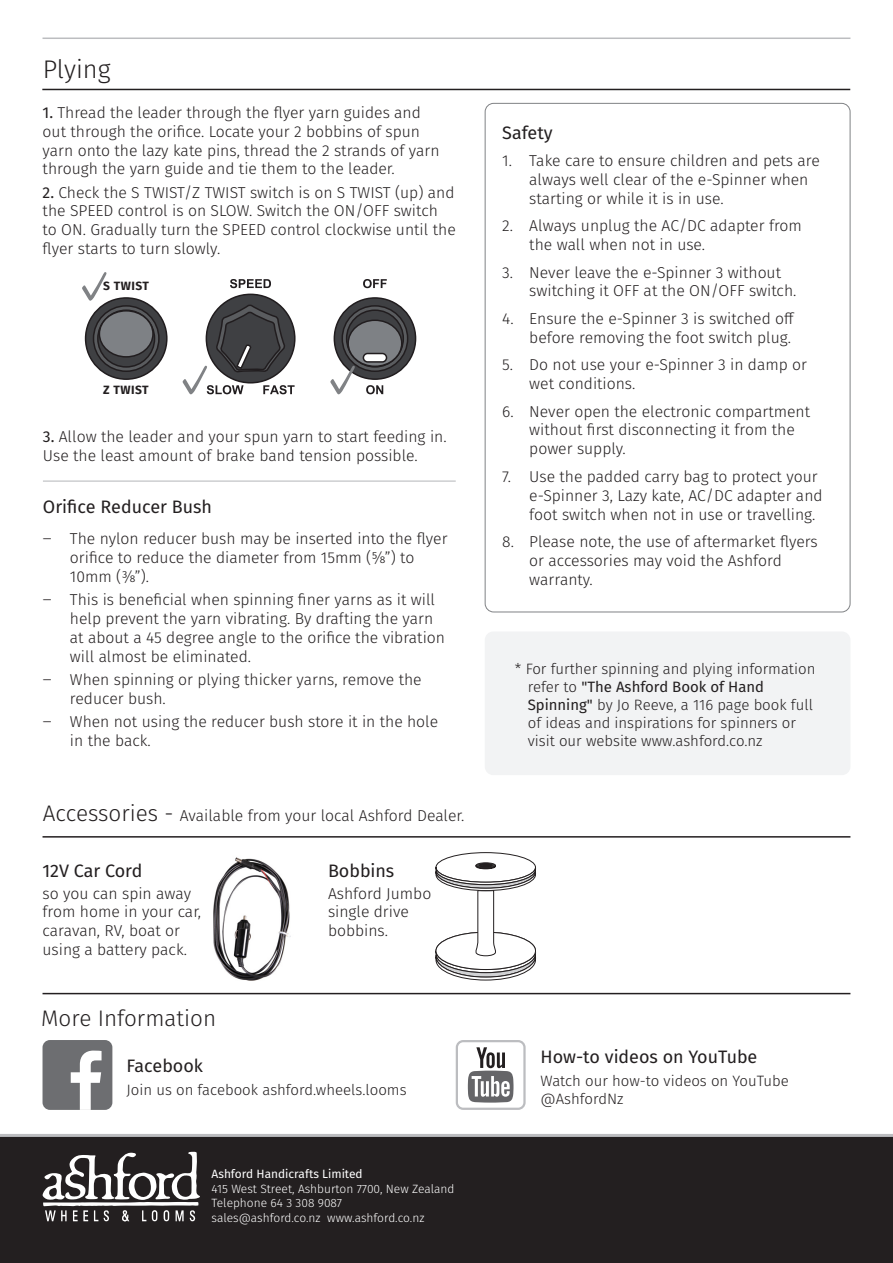
<style>
.page{position:relative;width:893px;height:1263px;background:#fff}
.page>*{position:absolute;margin:0;border:0;box-sizing:border-box;transform-origin:0 0}
.t1{font:300 25.5px "Fira Sans";color:#231f20}
.t2{font:300 22.5px "Fira Sans";color:#231f20}
.Text_Normal{font:18px "Fira Sans";color:#231f20}
.Text_Small{font:18px "Fira Sans";color:#231f20}
.Text_Small_Tab_Dash{font:300 15.75px/18.9px "Fira Sans";color:#231f20}
.Text_Small-2{font:300 15.75px/18.9px "Fira Sans";color:#231f20}
.Text_Small_Tab_Dash-2{font:300 15px/18px "Fira Sans";color:#231f20}
.Text_Normal-2{font:300 15px/18px "Fira Sans";color:#231f20}
.t3{font:300 12px/14.4px "Fira Sans";color:#fff}
.t4{font:12px "Fira Sans";color:#fff}
.Text_Small_Tab_Dash-3{font:700 12px "Fira Sans";letter-spacing:.04em;color:#231f20}
.s1{font-weight:400}
.s2{font-size:22.5px}
</style>
<div class="page">
<div style="left:0;top:1135px;width:893px;height:128px;background:#231f20"></div>
<hr style="left:0;top:1134px;width:893px;height:3px;background:#bcbdc0">
<img style="left:65px;top:1152px;width:135px;height:48px">
<hr style="left:43px;top:38px;width:807px;height:1px;background:#bcbdc0">
<div style="left:456px;top:1040px;width:70px;height:70px;border:2px solid #bcbdc0;border-radius:6px"></div>
<svg style="left:468px;top:1047px;width:45px;height:55px"></svg>
<div style="left:44px;top:1041px;width:67px;height:68px;background:#6d6e71;border-radius:6px"></div>
<div style="left:43px;top:1040px;width:69px;height:70px;border:2px solid #6d6e71;border-radius:6px"></div>
<svg style="left:71px;top:1050px;width:31px;height:60px"></svg>
<hr style="left:43px;top:993px;width:807px;height:1px;background:#231f20">
<div style="left:485px;top:631px;width:365px;height:144px;background:#f2f3f4;border-radius:9px"></div>
<img style="left:213px;top:857px;width:78px;height:124px">
<hr style="left:43px;top:836px;width:807px;height:1px;background:#231f20">
<hr style="left:42px;top:89px;width:808px;height:1px;background:#231f20">
<hr style="left:43px;top:480px;width:413px;height:2px;background:#bcbdc0">
<svg style="left:206px;top:294px;width:89px;height:89px"></svg>
<svg style="left:230px;top:279px;width:41px;height:9px"></svg>
<svg style="left:86px;top:298px;width:81px;height:81px;background:#3b3b3e"></svg>
<div style="left:85px;top:297px;width:83px;height:83px;border:2px solid #211d1f;border-radius:50%"></div>
<svg style="left:93px;top:306px;width:66px;height:65px"></svg>
<div style="left:93px;top:305px;width:67px;height:67px;border:2px solid #211d1f;border-radius:50%"></div>
<svg style="left:98px;top:310px;width:57px;height:57px"></svg>
<div style="left:97px;top:309px;width:58px;height:59px;border:2px solid #211d1f;border-radius:50%"></div>
<div style="left:99px;top:311px;width:54px;height:46px;background:#7e8185;border-radius:50%"></div>
<div style="left:99px;top:310px;width:55px;height:48px;border:2px solid #211d1f;border-radius:50%"></div>
<svg style="left:334px;top:298px;width:82px;height:81px;background:#3a3b3d"></svg>
<div style="left:334px;top:297px;width:82px;height:83px;border:2px solid #211d1f;border-radius:50%"></div>
<svg style="left:342px;top:306px;width:66px;height:65px"></svg>
<div style="left:341px;top:305px;width:67px;height:67px;border:2px solid #211d1f;border-radius:50%"></div>
<svg style="left:347px;top:310px;width:56px;height:57px"></svg>
<div style="left:346px;top:309px;width:58px;height:59px;border:2px solid #211d1f;border-radius:50%"></div>
<div style="left:348px;top:320px;width:54px;height:46px;background:#7e8185;border-radius:50%"></div>
<div style="left:347px;top:319px;width:55px;height:48px;border:2px solid #211d1f;border-radius:50%"></div>
<div style="left:363px;top:353px;width:23px;height:9px;background:#fff;border-radius:4px"></div>
<div style="left:363px;top:353px;width:24px;height:10px;border:2px solid #211d1f;border-radius:4px"></div>
<svg style="left:363px;top:279px;width:24px;height:9px"></svg>
<svg style="left:366px;top:385px;width:17px;height:9px"></svg>
<svg style="left:82px;top:272px;width:25px;height:29px"></svg>
<svg style="left:183px;top:303px;width:112px;height:91px"></svg>
<svg style="left:330px;top:366px;width:25px;height:28px"></svg>
<svg style="left:435px;top:836px;width:101px;height:145px"></svg>
<p class="t1" style="left:43px;top:51px;width:69px">Plying</p>
<p class="Text_Small_Tab_Dash" style="left:43px;top:103px;width:398px"><span class="s1">1.</span> Thread the leader through the flyer yarn guides and out through the orifice. Locate your 2 bobbins of spun yarn onto the lazy kate pins, thread the 2 strands of yarn through the yarn guide and tie them to the leader.</p>
<p class="Text_Small_Tab_Dash" style="left:43px;top:182px;width:415px"><span class="s1">2.</span> Check the S TWIST/Z TWIST switch is on S TWIST (up) and the SPEED control is on SLOW. Switch the ON/OFF switch to ON. Gradually turn the SPEED control clockwise until the flyer starts to turn slowly.</p>
<p class="Text_Small_Tab_Dash-3" style="left:103px;top:276px;width:47px">S TWIST</p>
<p class="Text_Small_Tab_Dash-3" style="left:103px;top:380px;width:47px">Z TWIST</p>
<p class="Text_Small_Tab_Dash" style="left:43px;top:427px;width:405px"><span class="s1">3.</span> Allow the leader and your spun yarn to start feeding in.<br>Use the least amount of brake band tension possible.</p>
<p class="Text_Normal" style="left:43px;top:493px;width:170px">Orifice Reducer Bush</p>
<p class="Text_Small_Tab_Dash" style="left:70px;top:529px;width:379px;text-indent:-27px">‒ The nylon reducer bush may be inserted into the flyer orifice to reduce the diameter from 15mm (5/8”) to<br>10mm (3/8”).</p>
<p class="Text_Small_Tab_Dash" style="left:70px;top:590px;width:377px;text-indent:-27px">‒ This is beneficial when spinning finer yarns as it will help prevent the yarn vibrating. By drafting the yarn at about a 45 degree angle to the orifice the vibration will almost be eliminated.</p>
<p class="Text_Small_Tab_Dash" style="left:70px;top:670px;width:353px;text-indent:-27px">‒ When spinning or plying thicker yarns, remove the reducer bush.</p>
<p class="Text_Small_Tab_Dash" style="left:70px;top:712px;width:370px;text-indent:-27px">‒ When not using the reducer bush store it in the hole in the back.</p>
<p class="Text_Small_Tab_Dash" style="left:43px;top:806px;width:423px"><span class="s2">Accessories -</span> Available from your local Ashford Dealer.</p>
<p class="Text_Small" style="left:43px;top:857px;width:101px">12V Car Cord</p>
<p class="Text_Small-2" style="left:43px;top:883px;width:160px">so you can spin away from home in your car, caravan, RV, boat or using a battery pack.</p>
<p class="Text_Small" style="left:328px;top:857px;width:68px">Bobbins</p>
<p class="Text_Small-2" style="left:328px;top:883px;width:105px">Ashford Jumbo single drive bobbins.</p>
<p class="t2" style="left:41px;top:1002px;width:176px">More Information</p>
<p class="Text_Normal" style="left:127px;top:1052px;width:78px">Facebook</p>
<p class="Text_Normal-2" style="left:127px;top:1080px;width:281px">Join us on facebook ashford.wheels.looms</p>
<p class="t4" style="left:212px;top:1165px;width:153px">Ashford Handicrafts Limited</p>
<p class="t3" style="left:212px;top:1181px;width:244px">415 West Street, Ashburton 7700, New Zealand<br>Telephone 64 3 308 9087<br>sales@ashford.co.nz www.ashford.co.nz</p>
<p class="Text_Normal" style="left:502px;top:119px;width:52px">Safety</p>
<p class="Text_Small_Tab_Dash" style="left:529px;top:151px;width:292px;text-indent:-27px">1. Take care to ensure children and pets are always well clear of the e-Spinner when starting or while it is in use.</p>
<p class="Text_Small_Tab_Dash" style="left:529px;top:216px;width:274px;text-indent:-27px">2. Always unplug the AC/DC adapter from the wall when not in use.</p>
<p class="Text_Small_Tab_Dash" style="left:529px;top:262px;width:269px;text-indent:-27px">3. Never leave the e-Spinner 3 without switching it OFF at the ON/OFF switch.</p>
<p class="Text_Small_Tab_Dash" style="left:502px;top:309px;width:294px;text-align:right">4. Ensure the e-Spinner 3 is switched off before removing the foot switch plug.</p>
<p class="Text_Small_Tab_Dash" style="left:529px;top:355px;width:279px;text-indent:-27px">5. Do not use your e-Spinner 3 in damp or wet conditions.</p>
<p class="Text_Small_Tab_Dash" style="left:529px;top:401px;width:282px;text-indent:-27px">6. Never open the electronic compartment without first disconnecting it from the power supply.</p>
<p class="Text_Small_Tab_Dash" style="left:529px;top:467px;width:295px;text-indent:-27px">7. Use the padded carry bag to protect your e-Spinner 3, Lazy kate, AC/DC adapter and foot switch when not in use or travelling.</p>
<p class="Text_Small_Tab_Dash" style="left:529px;top:532px;width:290px;text-indent:-27px">8. Please note, the use of aftermarket flyers or accessories may void the Ashford warranty.</p>
<p class="Text_Small_Tab_Dash-2" style="left:528px;top:660px;width:289px;text-indent:-13px">* For further spinning and plying information refer to <span class="s1">"The Ashford Book of Hand Spinning"</span> by Jo Reeve, a 116 page book full of ideas and inspirations for spinners or visit our website www.ashford.co.nz</p>
<p class="Text_Normal" style="left:540px;top:1043px;width:218px">How-to videos on YouTube</p>
<p class="Text_Normal-2" style="left:540px;top:1071px;width:250px">Watch our how-to videos on YouTube @AshfordNz</p>
</div>
